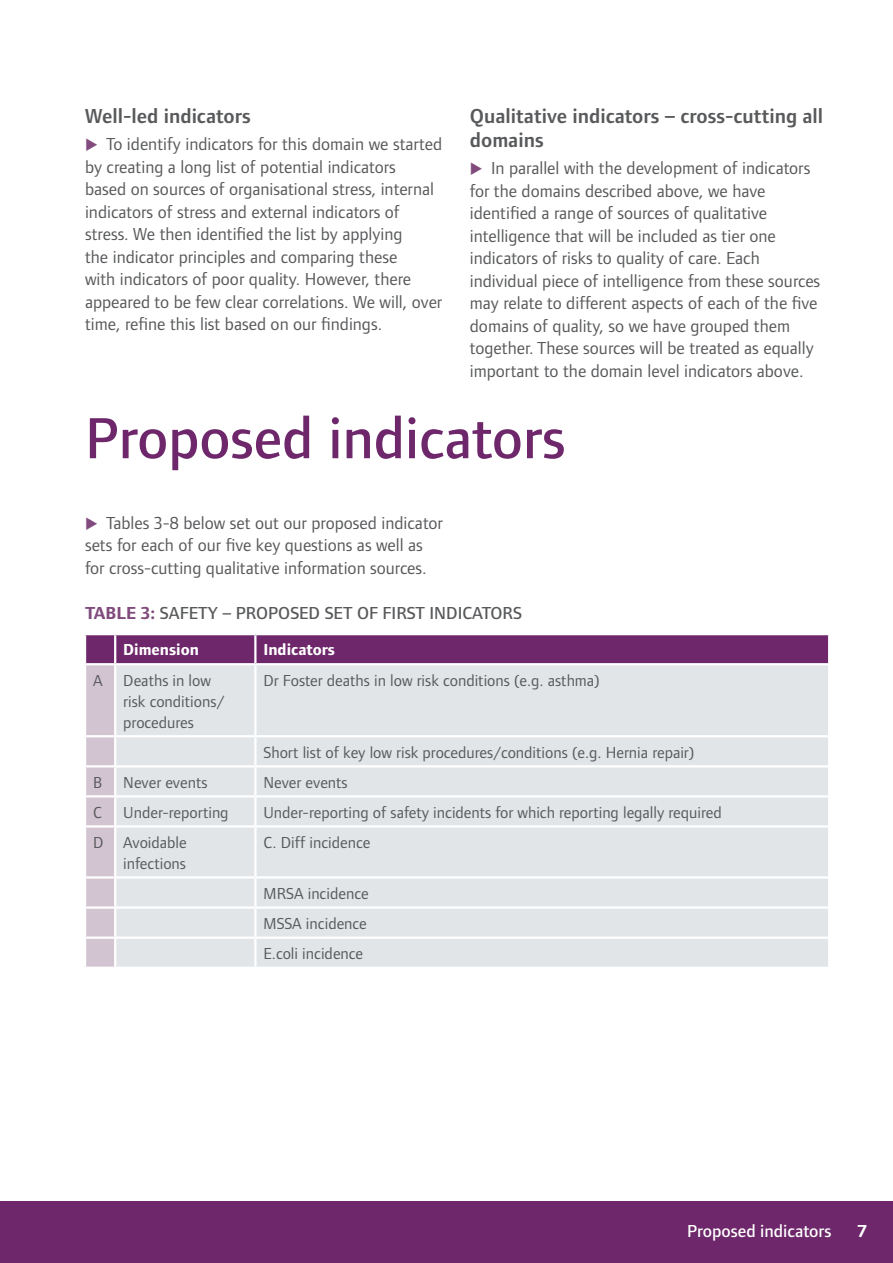
<style>
.page{position:relative;width:893px;height:1263px;background:#fff}
.page>*{position:absolute;margin:0;border:0;box-sizing:border-box;transform-origin:0 0}
.ChapterHead{font:500 60px "Foundry Form Sans";color:#6d276a}
.HeadB{font:600 21px/24px "Foundry Form Sans";color:#58595b}
.t1{font:18px/22.5px "Foundry Form Sans";color:#58595b}
.FigureTitleWide{font:500 18px "Foundry Form Sans";color:#58595b}
.t2{font:500 18px "Foundry Form Sans";color:#fff}
.t3{font:700 18px "Foundry Form Sans";color:#fff}
.TableText{font:16.5px/21px "Foundry Form Sans";color:#58595b}
.TableHead{font:700 16.5px "Foundry Form Sans";color:#fff}
.s1{font-weight:700;color:#814c7d}
</style>
<div class="page">
<div style="left:0;top:1201px;width:893px;height:62px;background:#6d276a"></div>
<svg style="left:86px;top:635px;width:742px;height:332px;background:#8b5588"></svg>
<div style="left:116px;top:665px;width:712px;height:302px;background:#e1e5e8"></div>
<hr style="left:84px;top:663px;width:31px;height:2px;background:#fff">
<hr style="left:115px;top:663px;width:140px;height:2px;background:#fff">
<hr style="left:255px;top:663px;width:575px;height:2px;background:#fff">
<hr style="left:84px;top:735px;width:31px;height:2px;background:#fff">
<hr style="left:115px;top:735px;width:140px;height:2px;background:#fff">
<hr style="left:255px;top:735px;width:575px;height:2px;background:#fff">
<hr style="left:84px;top:765px;width:31px;height:2px;background:#fff">
<hr style="left:115px;top:765px;width:140px;height:2px;background:#fff">
<hr style="left:255px;top:765px;width:575px;height:2px;background:#fff">
<hr style="left:84px;top:795px;width:31px;height:2px;background:#fff">
<hr style="left:115px;top:795px;width:140px;height:2px;background:#fff">
<hr style="left:255px;top:795px;width:575px;height:2px;background:#fff">
<hr style="left:84px;top:825px;width:31px;height:2px;background:#fff">
<hr style="left:115px;top:825px;width:140px;height:2px;background:#fff">
<hr style="left:255px;top:825px;width:575px;height:2px;background:#fff">
<hr style="left:84px;top:876px;width:31px;height:2px;background:#fff">
<hr style="left:115px;top:876px;width:140px;height:2px;background:#fff">
<hr style="left:255px;top:876px;width:575px;height:2px;background:#fff">
<hr style="left:84px;top:906px;width:31px;height:3px;background:#fff">
<hr style="left:115px;top:906px;width:140px;height:3px;background:#fff">
<hr style="left:255px;top:906px;width:575px;height:3px;background:#fff">
<hr style="left:84px;top:936px;width:31px;height:3px;background:#fff">
<hr style="left:115px;top:936px;width:140px;height:3px;background:#fff">
<hr style="left:255px;top:936px;width:575px;height:3px;background:#fff">
<hr style="left:114px;top:635px;width:2px;height:28px;background:#fff">
<hr style="left:254px;top:635px;width:2px;height:28px;background:#fff">
<hr style="left:114px;top:665px;width:2px;height:70px;background:#fff">
<hr style="left:254px;top:665px;width:2px;height:70px;background:#fff">
<hr style="left:114px;top:737px;width:2px;height:28px;background:#fff">
<hr style="left:254px;top:737px;width:2px;height:28px;background:#fff">
<hr style="left:114px;top:767px;width:2px;height:28px;background:#fff">
<hr style="left:254px;top:767px;width:2px;height:28px;background:#fff">
<hr style="left:114px;top:797px;width:2px;height:28px;background:#fff">
<hr style="left:254px;top:797px;width:2px;height:28px;background:#fff">
<hr style="left:114px;top:827px;width:2px;height:49px;background:#fff">
<hr style="left:254px;top:827px;width:2px;height:49px;background:#fff">
<hr style="left:114px;top:878px;width:2px;height:28px;background:#fff">
<hr style="left:254px;top:878px;width:2px;height:28px;background:#fff">
<hr style="left:114px;top:909px;width:2px;height:27px;background:#fff">
<hr style="left:254px;top:909px;width:2px;height:27px;background:#fff">
<hr style="left:114px;top:939px;width:2px;height:28px;background:#fff">
<hr style="left:254px;top:939px;width:2px;height:28px;background:#fff">
<p class="HeadB" style="left:85px;top:104px;width:167px">Well-led indicators</p>
<p class="t1" style="left:85px;top:133px;width:359px;text-indent:21px">To identify indicators for this domain we started by creating a long list of potential indicators<br>based on sources of organisational stress, internal indicators of stress and external indicators of stress. We then identified the list by applying<br>the indicator principles and comparing these<br>with indicators of poor quality. However, there appeared to be few clear correlations. We will, over time, refine this list based on our findings.</p>
<p class="HeadB" style="left:470px;top:104px;width:355px">Qualitative indicators – cross-cutting all domains</p>
<p class="t1" style="left:470px;top:157px;width:352px;text-indent:21px">In parallel with the development of indicators for the domains described above, we have identified a range of sources of qualitative intelligence that will be included as tier one indicators of risks to quality of care. Each individual piece of intelligence from these sources may relate to different aspects of each of the five domains of quality, so we have grouped them together. These sources will be treated as equally important to the domain level indicators above.</p>
<p class="ChapterHead" style="left:85px;top:405px;width:482px">Proposed indicators</p>
<p class="t1" style="left:85px;top:511px;width:359px;text-indent:21px">Tables 3-8 below set out our proposed indicator sets for each of our five key questions as well as for cross-cutting qualitative information sources.</p>
<p class="FigureTitleWide" style="left:85px;top:602px;width:439px"><span class="s1">TABLE 3:</span> SAFETY – PROPOSED SET OF FIRST INDICATORS</p>
<p class="TableHead" style="left:123px;top:641px;width:77px">Dimension</p>
<p class="TableHead" style="left:263px;top:641px;width:73px">Indicators</p>
<p class="TableText" style="left:93px;top:670px;width:11px">A</p>
<p class="TableText" style="left:123px;top:670px;width:103px">Deaths in low risk conditions/ procedures</p>
<p class="TableText" style="left:263px;top:670px;width:338px">Dr Foster deaths in low risk conditions (e.g. asthma)</p>
<p class="TableText" style="left:263px;top:742px;width:432px">Short list of key low risk procedures/conditions (e.g. Hernia repair)</p>
<p class="TableText" style="left:93px;top:772px;width:11px">B</p>
<p class="TableText" style="left:123px;top:772px;width:86px">Never events</p>
<p class="TableText" style="left:263px;top:772px;width:86px">Never events</p>
<p class="TableText" style="left:93px;top:802px;width:10px">C</p>
<p class="TableText" style="left:123px;top:802px;width:107px">Under-reporting</p>
<p class="TableText" style="left:263px;top:802px;width:460px">Under-reporting of safety incidents for which reporting legally required</p>
<p class="TableText" style="left:93px;top:832px;width:12px">D</p>
<p class="TableText" style="left:123px;top:832px;width:65px">Avoidable infections</p>
<p class="TableText" style="left:263px;top:832px;width:108px">C. Diff incidence</p>
<p class="TableText" style="left:263px;top:883px;width:107px">MRSA incidence</p>
<p class="TableText" style="left:263px;top:913px;width:105px">MSSA incidence</p>
<p class="TableText" style="left:263px;top:943px;width:101px">E.coli incidence</p>
<p class="t2" style="left:687px;top:1221px;width:146px">Proposed indicators</p>
<p class="t3" style="left:858px;top:1221px;width:11px">7</p>
</div>
